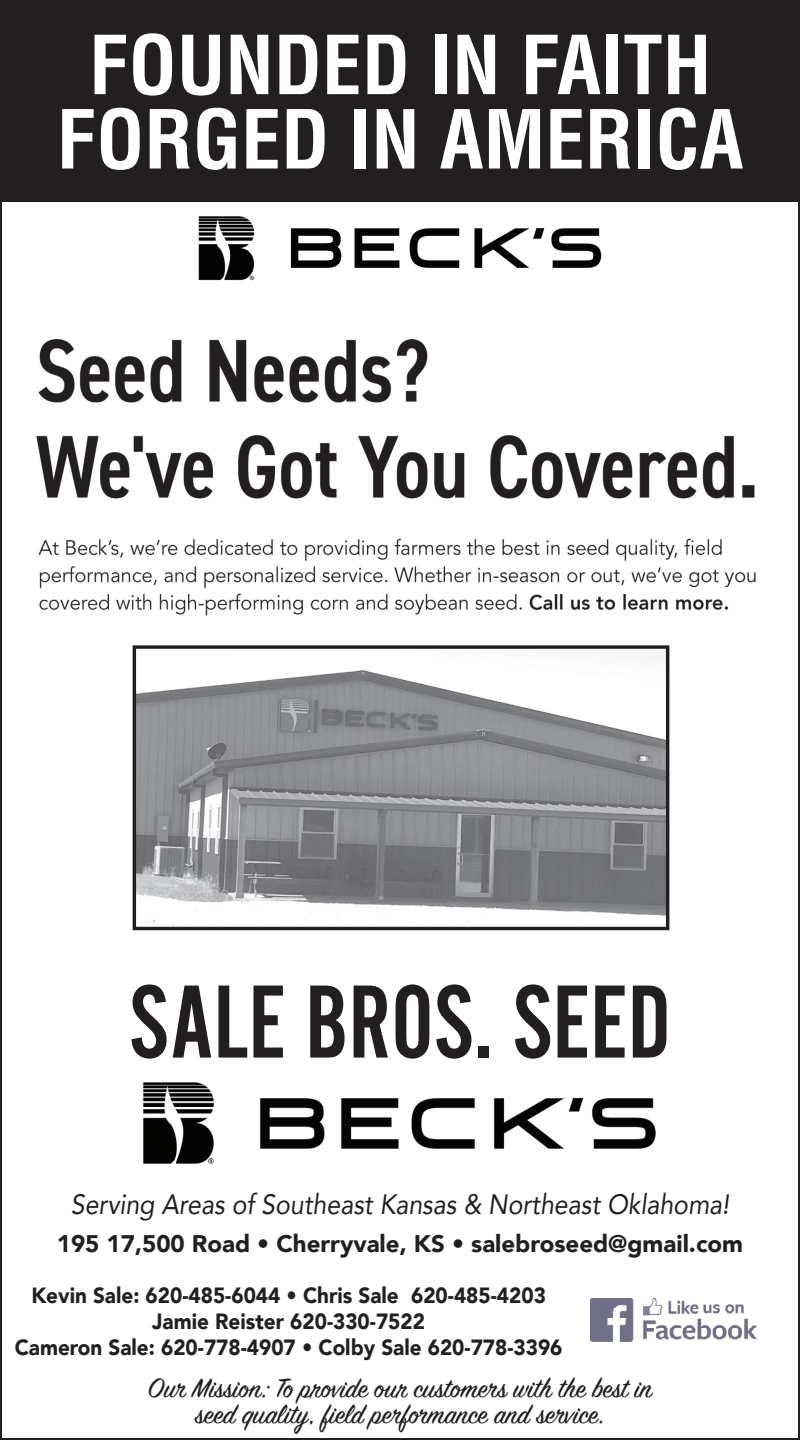
<style>
.page{position:relative;width:800px;height:1440px;background:#fff}
.page>*{position:absolute;margin:0;border:0;box-sizing:border-box;transform-origin:0 0}
.t1{font:108px "Alternate Got No 2 D";color:#231f20}
.t2{font:700 condensed 79.2px/74.4px "Helvetica";color:#fff;text-align:center}
.t3{font:30px/26px "Sign Painter House Script";color:#231f20;text-align:center}
.t4{font:italic 28px "Avenir";color:#231f20;scale:.89 1}
.t5{font:900 24px "Avenir";color:#231f20}
.t6{font:900 22px/26px "Avenir";color:#231f20;text-align:center;scale:.94 1}
</style>
<div class="page">
<img style="left:590px;top:1299px;width:166px;height:43px">
<img style="left:136px;top:649px;width:529px;height:277px">
<div style="left:132px;top:645px;width:537px;height:285px;border:3px solid #231f20"></div>
<img style="left:36px;top:339px;width:720px;height:277px">
<div style="left:0;top:0;width:799px;height:202px;background:#231f20"></div>
<img style="left:290px;top:228px;width:312px;height:40px">
<img style="left:198px;top:216px;width:57px;height:65px">
<img style="left:259px;top:1097px;width:397px;height:52px">
<img style="left:143px;top:1082px;width:71px;height:82px">
<h2 class="t2" style="left:56px;top:28px;width:688px">FOUNDED IN FAITH<br>FORGED IN AMERICA</h2>
<h1 class="t1" style="left:129px;top:966px;width:543px">SALE BROS. SEED</h1>
<p class="t4" style="left:71px;top:1187px;width:740px">Serving Areas of Southeast Kansas &amp; Northeast Oklahoma!</p>
<p class="t5" style="left:57px;top:1223px;width:687px">195 17,500 Road • Cherryvale, KS • salebroseed@gmail.com</p>
<p class="t6" style="left:15px;top:1282px;width:584px">Kevin Sale: 620-485-6044 • Chris Sale 620-485-4203<br>Jamie Reister 620-330-7522<br>Cameron Sale: 620-778-4907 • Colby Sale 620-778-3396</p>
<h3 class="t3" style="left:148px;top:1378px;width:505px">Our Mission: To provide our customers with the best in seed quality, field performance and service.</h3>
</div>
